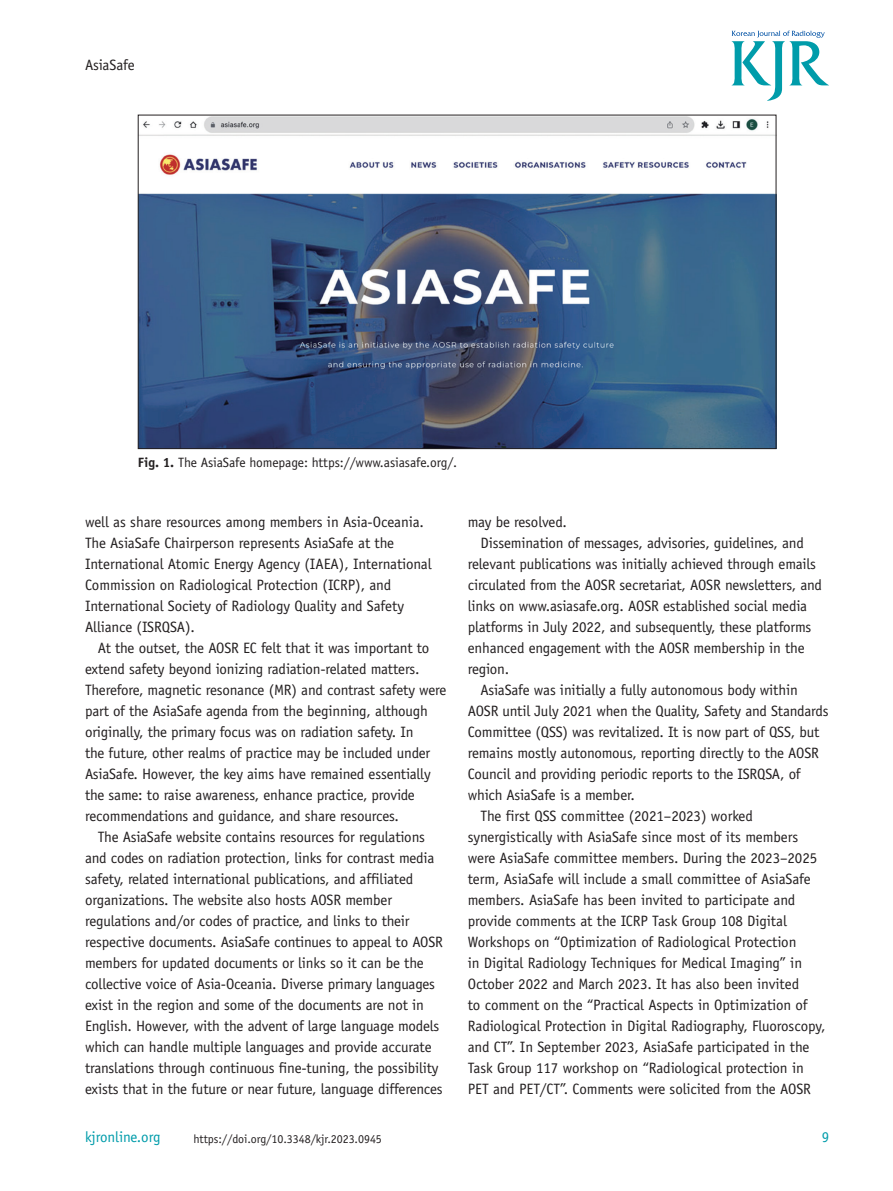
<style>
.page{position:relative;width:893px;height:1191px;background:#fff}
.page>*{position:absolute;margin:0;border:0;box-sizing:border-box;transform-origin:0 0}
.본문{font:15px/21px "Officina Sans Std";letter-spacing:-.01em;color:#231f20}
.t1{font:15px "Officina Sans Std";letter-spacing:-.005em;color:#009caa}
.그림제목{font:13.5px "Officina Sans Std";letter-spacing:-.005em;color:#231f20}
.t2{font:12px "Officina Sans Std";letter-spacing:-.005em;color:#231f20}
.s1{font-weight:700}
</style>
<div class="page">
<svg style="left:732px;top:31px;width:97px;height:70px"></svg>
<img style="left:140px;top:117px;width:634px;height:330px">
<p class="본문" style="left:85px;top:54px;width:51px">AsiaSafe</p>
<p class="그림제목" style="left:138px;top:455px;width:321px"><span class="s1">Fig. 1.</span> The AsiaSafe homepage: https://www.asiasafe.org/.</p>
<p class="본문" style="left:85px;top:511px;width:348px">well as share resources among members in Asia-Oceania.<br>The AsiaSafe Chairperson represents AsiaSafe at the International Atomic Energy Agency (IAEA), International Commission on Radiological Protection (ICRP), and International Society of Radiology Quality and Safety Alliance (ISRQSA).</p>
<p class="본문" style="left:85px;top:637px;width:363px;text-indent:13px">At the outset, the AOSR EC felt that it was important to extend safety beyond ionizing radiation-related matters.<br>Therefore, magnetic resonance (MR) and contrast safety were part of the AsiaSafe agenda from the beginning, although originally, the primary focus was on radiation safety. In<br>the future, other realms of practice may be included under AsiaSafe. However, the key aims have remained essentially the same: to raise awareness, enhance practice, provide recommendations and guidance, and share resources.</p>
<p class="본문" style="left:85px;top:826px;width:359px;text-indent:13px">The AsiaSafe website contains resources for regulations and codes on radiation protection, links for contrast media safety, related international publications, and affiliated organizations. The website also hosts AOSR member regulations and/or codes of practice, and links to their respective documents. AsiaSafe continues to appeal to AOSR members for updated documents or links so it can be the collective voice of Asia-Oceania. Diverse primary languages exist in the region and some of the documents are not in English. However, with the advent of large language models which can handle multiple languages and provide accurate translations through continuous fine-tuning, the possibility exists that in the future or near future, language differences</p>
<p class="t1" style="left:85px;top:1128px;width:77px">kjronline.org</p>
<p class="t2" style="left:194px;top:1132px;width:190px">https://doi.org/10.3348/kjr.2023.0945</p>
<p class="본문" style="left:468px;top:511px;width:101px">may be resolved.</p>
<p class="본문" style="left:468px;top:532px;width:356px;text-indent:13px">Dissemination of messages, advisories, guidelines, and relevant publications was initially achieved through emails circulated from the AOSR secretariat, AOSR newsletters, and links on www.asiasafe.org. AOSR established social media platforms in July 2022, and subsequently, these platforms enhanced engagement with the AOSR membership in the region.</p>
<p class="본문" style="left:468px;top:679px;width:362px;text-indent:13px">AsiaSafe was initially a fully autonomous body within AOSR until July 2021 when the Quality, Safety and Standards Committee (QSS) was revitalized. It is now part of QSS, but remains mostly autonomous, reporting directly to the AOSR Council and providing periodic reports to the ISRQSA, of which AsiaSafe is a member.</p>
<p class="본문" style="left:468px;top:805px;width:359px;text-indent:13px">The first QSS committee (2021–2023) worked synergistically with AsiaSafe since most of its members were AsiaSafe committee members. During the 2023–2025 term, AsiaSafe will include a small committee of AsiaSafe members. AsiaSafe has been invited to participate and provide comments at the ICRP Task Group 108 Digital Workshops on “Optimization of Radiological Protection<br>in Digital Radiology Techniques for Medical Imaging” in October 2022 and March 2023. It has also been invited<br>to comment on the “Practical Aspects in Optimization of Radiological Protection in Digital Radiography, Fluoroscopy, and CT”. In September 2023, AsiaSafe participated in the Task Group 117 workshop on “Radiological protection in PET and PET/CT”. Comments were solicited from the AOSR</p>
<p class="t1" style="left:822px;top:1128px;width:9px">9</p>
</div>
